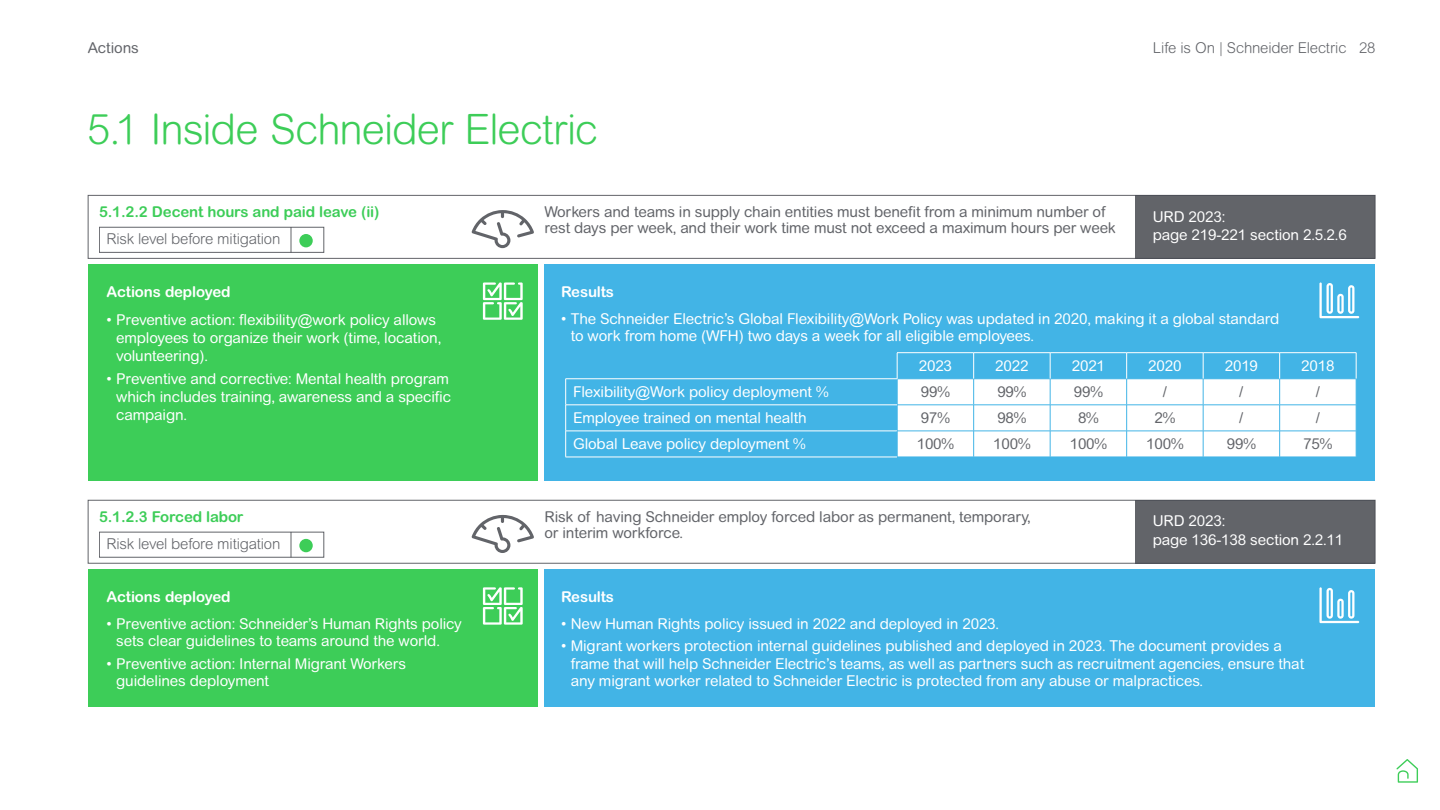
<style>
.page{position:relative;width:1440px;height:810px;background:#fff}
.page>*{position:absolute;margin:0;border:0;box-sizing:border-box;transform-origin:0 0}
.t1{font:300 42px "Arial Rounded MT Pro";letter-spacing:-.025em;color:#3dcd58}
.t2{font:15px/17.2px "Arial Rounded MT Pro";letter-spacing:-.01em;color:#fff}
.t3{font:15px/15.8px "Arial Rounded MT Pro";letter-spacing:-.01em;color:#626469}
.t4{font:300 15px "Arial Rounded MT Pro";letter-spacing:-.01em;color:#626469}
.t5{font:700 15px "Arial Rounded MT Pro";letter-spacing:-.01em;color:#3dcd58}
.t6{font:700 15px "Arial Rounded MT Pro";letter-spacing:-.01em;color:#fff}
</style>
<div class="page">
<svg style="left:1396px;top:759px;width:22px;height:24px"></svg>
<div style="left:88px;top:264px;width:450px;height:216px;background:#3dcd58"></div>
<div style="left:88px;top:569px;width:450px;height:138px;background:#3dcd58"></div>
<div style="left:544px;top:264px;width:832px;height:216px;background:#42b4e6"></div>
<div style="left:544px;top:569px;width:832px;height:138px;background:#42b4e6"></div>
<div style="left:88px;top:195px;width:1288px;height:64px;border:1px solid #626469"></div>
<div style="left:88px;top:500px;width:1288px;height:64px;border:1px solid #626469"></div>
<div style="left:1136px;top:195px;width:239px;height:63px;background:#626469"></div>
<div style="left:1136px;top:500px;width:239px;height:63px;background:#626469"></div>
<div style="left:99px;top:227px;width:225px;height:26px;border:1px solid #626469"></div>
<div style="left:99px;top:532px;width:225px;height:25px;border:1px solid #626469"></div>
<svg style="left:291px;top:227px;width:1px;height:26px"></svg>
<svg style="left:291px;top:532px;width:1px;height:25px"></svg>
<div style="left:299px;top:234px;width:14px;height:13px;background:#3dcd58;border-radius:50%"></div>
<div style="left:299px;top:539px;width:14px;height:13px;background:#3dcd58;border-radius:50%"></div>
<svg style="left:1319px;top:282px;width:40px;height:36px"></svg>
<svg style="left:1319px;top:587px;width:40px;height:36px"></svg>
<svg style="left:483px;top:282px;width:40px;height:38px"></svg>
<svg style="left:483px;top:587px;width:40px;height:38px"></svg>
<svg style="left:472px;top:210px;width:62px;height:38px"></svg>
<svg style="left:472px;top:515px;width:62px;height:38px"></svg>
<hr style="left:897px;top:352px;width:77px;height:1px;background:#fff">
<hr style="left:974px;top:352px;width:76px;height:1px;background:#fff">
<hr style="left:1050px;top:352px;width:77px;height:1px;background:#fff">
<hr style="left:1127px;top:352px;width:76px;height:1px;background:#fff">
<hr style="left:1203px;top:352px;width:77px;height:1px;background:#fff">
<hr style="left:1280px;top:352px;width:76px;height:1px;background:#fff">
<hr style="left:566px;top:379px;width:331px;height:1px;background:#fff">
<hr style="left:566px;top:405px;width:331px;height:1px;background:#fff">
<hr style="left:566px;top:431px;width:331px;height:1px;background:#fff">
<svg style="left:897px;top:353px;width:460px;height:104px"></svg>
<svg style="left:566px;top:379px;width:1px;height:78px"></svg>
<hr style="left:566px;top:457px;width:331px;height:1px;background:#fff">
<p class="t3" style="left:88px;top:40px;width:53px">Actions</p>
<h1 class="t1" style="left:87px;top:105px;width:513px">5.1 Inside Schneider Electric</h1>
<p class="t5" style="left:99px;top:203px;width:282px">5.1.2.2 Decent hours and paid leave (ii)</p>
<p class="t4" style="left:106px;top:230px;width:175px">Risk level before mitigation</p>
<p class="t3" style="left:544px;top:204px;width:573px">Workers and teams in supply chain entities must benefit from a minimum number of rest days per week, and their work time must not exceed a maximum hours per week</p>
<p class="t4" style="left:1153px;top:39px;width:224px">Life is On | Schneider Electric 28</p>
<p class="t2" style="left:1153px;top:207px;width:196px;line-height:18.8px">URD 2023:<br>page 219-221 section 2.5.2.6</p>
<p class="t6" style="left:106px;top:283px;width:126px">Actions deployed</p>
<p class="t2" style="left:116px;top:311px;width:327px;line-height:18px;text-indent:-10px">• Preventive action: flexibility@work policy allows employees to organize their work (time, location, volunteering).</p>
<p class="t2" style="left:116px;top:370px;width:337px;line-height:18px;text-indent:-10px">• Preventive and corrective: Mental health program which includes training, awareness and a specific campaign.</p>
<p class="t5" style="left:99px;top:507px;width:146px">5.1.2.3 Forced labor</p>
<p class="t4" style="left:106px;top:535px;width:175px">Risk level before mitigation</p>
<p class="t6" style="left:106px;top:588px;width:126px">Actions deployed</p>
<p class="t2" style="left:116px;top:616px;width:347px;text-indent:-10px">• Preventive action: Schneider’s Human Rights policy sets clear guidelines to teams around the world.</p>
<p class="t2" style="left:116px;top:655px;width:291px;text-indent:-10px">• Preventive action: Internal Migrant Workers guidelines deployment</p>
<p class="t6" style="left:561px;top:283px;width:55px">Results</p>
<p class="t2" style="left:571px;top:311px;width:710px;text-indent:-10px">• The Schneider Electric’s Global Flexibility@Work Policy was updated in 2020, making it a global standard to work from home (WFH) two days a week for all eligible employees.</p>
<p class="t2" style="left:919px;top:358px;width:35px">2023</p>
<p class="t2" style="left:995px;top:358px;width:35px">2022</p>
<p class="t2" style="left:1072px;top:358px;width:35px">2021</p>
<p class="t2" style="left:1148px;top:358px;width:35px">2020</p>
<p class="t2" style="left:1225px;top:358px;width:35px">2019</p>
<p class="t2" style="left:1301px;top:358px;width:35px">2018</p>
<p class="t2" style="left:573px;top:384px;width:257px">Flexibility@Work policy deployment %</p>
<p class="t3" style="left:921px;top:385px;width:31px">99%</p>
<p class="t3" style="left:997px;top:385px;width:31px">99%</p>
<p class="t3" style="left:1074px;top:385px;width:31px">99%</p>
<p class="t3" style="left:1163px;top:385px;width:6px">/</p>
<p class="t3" style="left:1239px;top:385px;width:6px">/</p>
<p class="t3" style="left:1316px;top:385px;width:6px">/</p>
<p class="t2" style="left:573px;top:410px;width:235px">Employee trained on mental health</p>
<p class="t3" style="left:921px;top:411px;width:31px">97%</p>
<p class="t3" style="left:997px;top:411px;width:31px">98%</p>
<p class="t3" style="left:1078px;top:411px;width:22px">8%</p>
<p class="t3" style="left:1155px;top:411px;width:22px">2%</p>
<p class="t3" style="left:1239px;top:411px;width:6px">/</p>
<p class="t3" style="left:1316px;top:411px;width:6px">/</p>
<p class="t2" style="left:573px;top:436px;width:234px">Global Leave policy deployment %</p>
<p class="t3" style="left:917px;top:437px;width:39px">100%</p>
<p class="t3" style="left:993px;top:437px;width:39px">100%</p>
<p class="t3" style="left:1070px;top:437px;width:39px">100%</p>
<p class="t3" style="left:1146px;top:437px;width:39px">100%</p>
<p class="t3" style="left:1227px;top:437px;width:31px">99%</p>
<p class="t3" style="left:1303px;top:437px;width:31px">75%</p>
<p class="t3" style="left:544px;top:509px;width:488px">Risk of having Schneider employ forced labor as permanent, temporary, or interim workforce.</p>
<p class="t2" style="left:1153px;top:512px;width:192px;line-height:18.8px">URD 2023:<br>page 136-138 section 2.2.11</p>
<p class="t6" style="left:561px;top:588px;width:55px">Results</p>
<p class="t2" style="left:561px;top:616px;width:440px">• New Human Rights policy issued in 2022 and deployed in 2023.</p>
<p class="t2" style="left:571px;top:638px;width:735px;text-indent:-10px">• Migrant workers protection internal guidelines published and deployed in 2023. The document provides a frame that will help Schneider Electric’s teams, as well as partners such as recruitment agencies, ensure that any migrant worker related to Schneider Electric is protected from any abuse or malpractices.</p>
</div>
